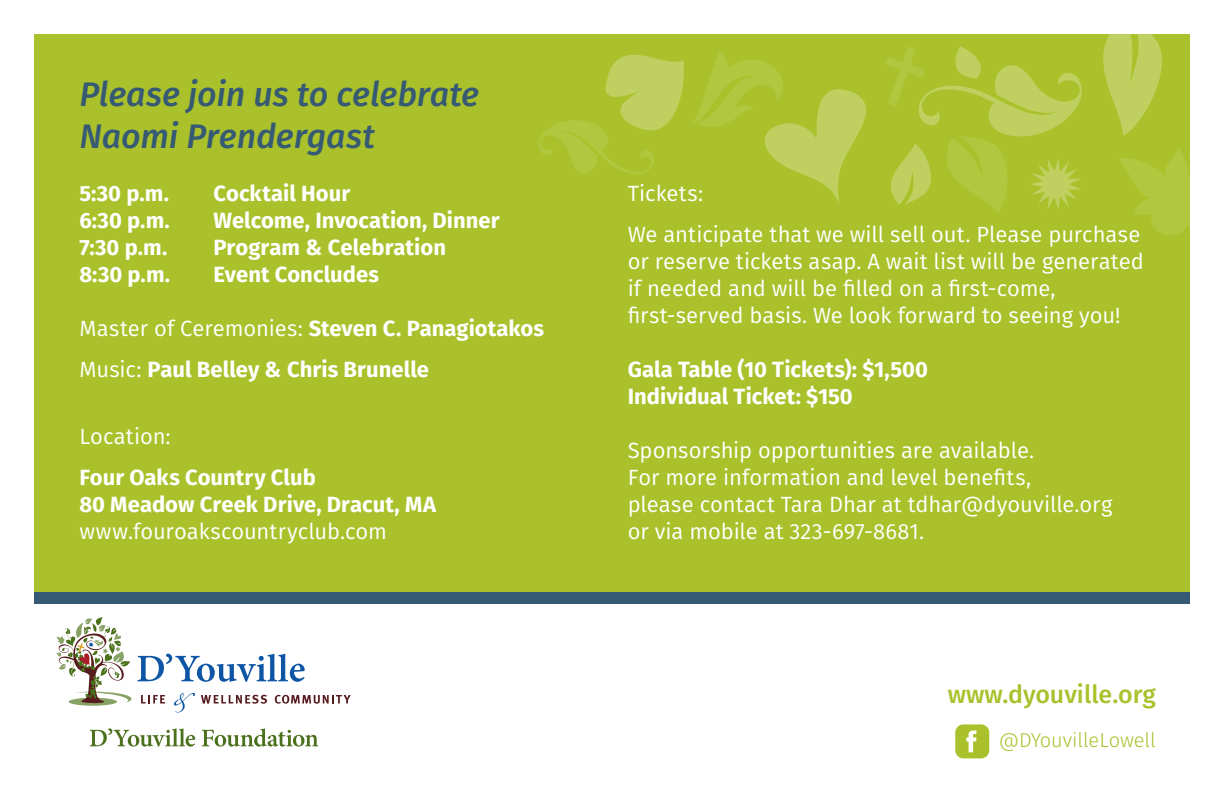
<style>
.page{position:relative;width:1224px;height:792px;background:#fff}
.page>*{position:absolute;margin:0;border:0;box-sizing:border-box;transform-origin:0 0}
.t1{font:italic 500 34px/42px "Fira Sans";letter-spacing:-.005em;color:#375a74}
.t2{font:500 25px "Fira Sans";color:#aac12c}
.t3{font:22px/27px "Fira Sans";color:#fff}
.t4{font:700 22px/27px "Fira Sans";color:#fff}
.t5{font:300 20px "Fira Sans";color:#aac12c}
.s1{font-weight:400}
</style>
<div class="page">
<div style="left:34px;top:34px;width:1156px;height:558px;background:#aac12c"></div>
<svg style="left:1103px;top:34px;width:59px;height:102px"></svg>
<svg style="left:1119px;top:148px;width:71px;height:87px"></svg>
<svg style="left:885px;top:46px;width:197px;height:166px"></svg>
<div style="left:34px;top:592px;width:1156px;height:12px;background:#375a74"></div>
<svg style="left:955px;top:724px;width:34px;height:34px"></svg>
<svg style="left:69px;top:698px;width:48px;height:8px"></svg>
<svg style="left:141px;top:695px;width:24px;height:9px"></svg>
<svg style="left:174px;top:693px;width:21px;height:19px"></svg>
<svg style="left:201px;top:695px;width:66px;height:9px"></svg>
<svg style="left:275px;top:695px;width:76px;height:9px"></svg>
<svg style="left:138px;top:654px;width:167px;height:28px"></svg>
<svg style="left:56px;top:617px;width:76px;height:87px"></svg>
<svg style="left:90px;top:728px;width:105px;height:19px"></svg>
<svg style="left:202px;top:728px;width:116px;height:19px"></svg>
<svg style="left:539px;top:51px;width:327px;height:153px"></svg>
<h1 class="t1" style="left:79px;top:76px;width:401px">Please join us to celebrate<br>Naomi Prendergast</h1>
<p class="t4" style="left:79px;top:182px;width:91px">5:30 p.m.</p>
<p class="t4" style="left:214px;top:182px;width:138px">Cocktail Hour</p>
<p class="t4" style="left:79px;top:209px;width:92px">6:30 p.m.</p>
<p class="t4" style="left:214px;top:209px;width:288px">Welcome, Invocation, Dinner</p>
<p class="t4" style="left:79px;top:236px;width:90px">7:30 p.m.</p>
<p class="t4" style="left:214px;top:236px;width:234px">Program &amp; Celebration</p>
<p class="t4" style="left:79px;top:263px;width:92px">8:30 p.m.</p>
<p class="t4" style="left:214px;top:263px;width:167px">Event Concludes</p>
<p class="t4" style="left:79px;top:310px;width:466px;line-height:40.6px"><span class="s1">Master of Ceremonies:</span> Steven C. Panagiotakos<br><span class="s1">Music:</span> Paul Belley &amp; Chris Brunelle</p>
<p class="t3" style="left:79px;top:425px;width:93px">Location:</p>
<p class="t4" style="left:79px;top:465px;width:358px">Four Oaks Country Club<br>80 Meadow Creek Drive, Dracut, MA</p>
<p class="t3" style="left:79px;top:519px;width:309px">www.fouroakscountryclub.com</p>
<p class="t3" style="left:628px;top:175px;width:514px;line-height:40.6px">Tickets:<br>We anticipate that we will sell out. Please purchase</p>
<p class="t3" style="left:628px;top:249px;width:518px">or reserve tickets asap. A wait list will be generated if needed and will be filled on a first-come, first-served basis. We look forward to seeing you!</p>
<p class="t4" style="left:628px;top:357px;width:302px">Gala Table (10 Tickets): $1,500<br>Individual Ticket: $150</p>
<p class="t3" style="left:628px;top:438px;width:486px">Sponsorship opportunities are available.<br>For more information and level benefits,<br>please contact Tara Dhar at tdhar@dyouville.org or via mobile at 323-697-8681.</p>
<p class="t2" style="left:948px;top:677px;width:210px">www.dyouville.org</p>
<p class="t5" style="left:999px;top:726px;width:159px">@DYouvilleLowell</p>
</div>
